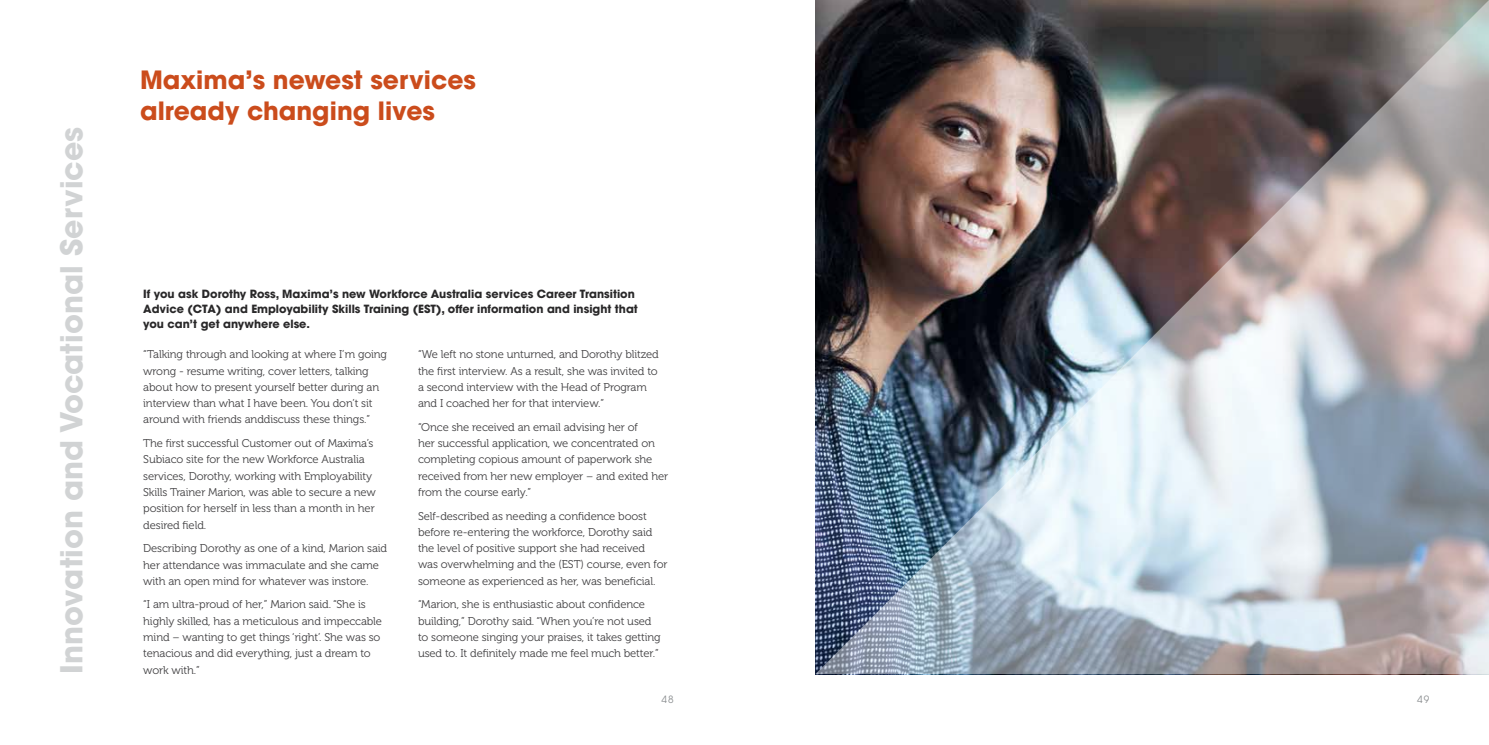
<style>
.page{position:relative;width:1489px;height:745px;background:#fff}
.page>*{position:absolute;margin:0;border:0;box-sizing:border-box;transform-origin:0 0}
.t1{font:700 30px "ITC Avant Garde Pro";color:#d1d3d4}
.t2{font:700 25px/30px "ITC Avant Garde Pro";color:#cb4c1c}
.t3{font:11.25px/16.2px "Museo 300";letter-spacing:-.01em;color:#414042}
.t4{font:700 11.25px/15px "ITC Avant Garde Pro";color:#292829}
.t5{font:10px "ITC Avant Garde Pro";color:#8b8e90}
</style>
<div class="page">
<img style="left:815px;top:0;width:673px;height:673px">
<h1 class="t1" style="left:51px;top:673px;width:548px;rotate:-90deg">Innovation and Vocational Services</h1>
<h2 class="t2" style="left:140px;top:65px;width:337px">Maxima’s newest services already changing lives</h2>
<p class="t4" style="left:143px;top:286px;width:496px">If you ask Dorothy Ross, Maxima’s new Workforce Australia services Career Transition<br>Advice (CTA) and Employability Skills Training (EST), offer information and insight that you can’t get anywhere else.</p>
<p class="t3" style="left:143px;top:346px;width:245px">“Talking through and looking at where I’m going wrong - resume writing, cover letters, talking about how to present yourself better during an interview than what I have been. You don’t sit around with friends anddiscuss these things.”</p>
<p class="t3" style="left:143px;top:435px;width:234px">The first successful Customer out of Maxima’s Subiaco site for the new Workforce Australia services, Dorothy, working with Employability Skills Trainer Marion, was able to secure a new position for herself in less than a month in her desired field.</p>
<p class="t3" style="left:143px;top:540px;width:245px">Describing Dorothy as one of a kind, Marion said her attendance was immaculate and she came with an open mind for whatever was instore.</p>
<p class="t3" style="left:143px;top:596px;width:240px">“I am ultra-proud of her,” Marion said. “She is highly skilled, has a meticulous and impeccable mind – wanting to get things ‘right’. She was so tenacious and did everything, just a dream to work with.”</p>
<p class="t3" style="left:418px;top:346px;width:242px">“We left no stone unturned, and Dorothy blitzed the first interview. As a result, she was invited to a second interview with the Head of Program and I coached her for that interview.”</p>
<p class="t3" style="left:418px;top:419px;width:252px">“Once she received an email advising her of<br>her successful application, we concentrated on completing copious amount of paperwork she received from her new employer – and exited her from the course early.”</p>
<p class="t3" style="left:418px;top:507px;width:251px">Self-described as needing a confidence boost before re-entering the workforce, Dorothy said the level of positive support she had received was overwhelming and the (EST) course, even for someone as experienced as her, was beneficial.</p>
<p class="t3" style="left:418px;top:596px;width:244px">“Marion, she is enthusiastic about confidence building,” Dorothy said. “When you’re not used to someone singing your praises, it takes getting used to. It definitely made me feel much better.”</p>
<p class="t5" style="left:661px;top:692px;width:14px">48</p>
<p class="t5" style="left:1416px;top:692px;width:14px">49</p>
</div>
